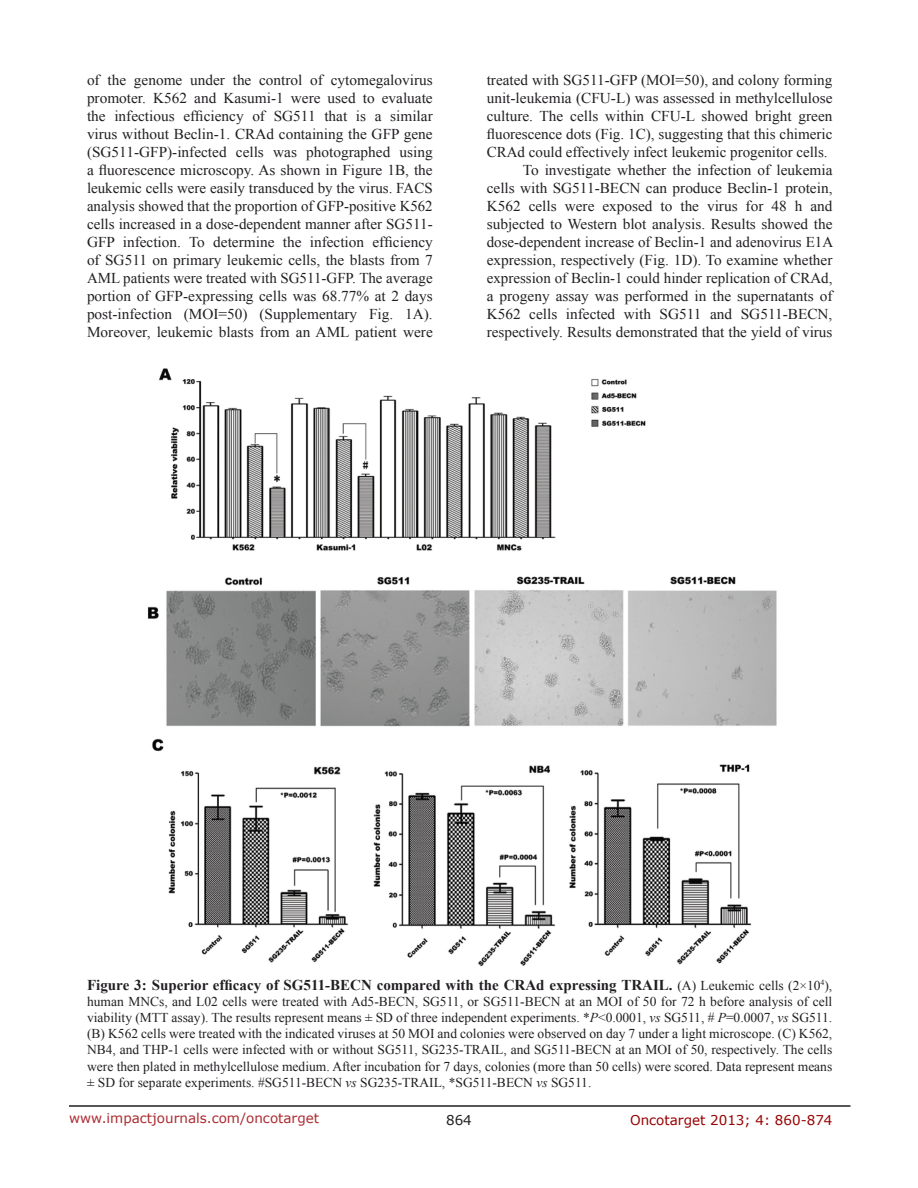
<style>
.page{position:relative;width:918px;height:1188px;background:#fff}
.page>*{position:absolute;margin:0;border:0;box-sizing:border-box;transform-origin:0 0}
.BodyText{font:15px/18px "Times New Roman";color:#221f22;text-align:justify}
.FigureText{font:700 15px "Times New Roman";color:#221f22}
.FigureText-2{font:13.5px/16.2px "Times New Roman";color:#221f22;text-align:justify}
.t1{font:13.5px "Verdana";color:#ac2b31}
.t2{font:13.5px "Verdana";color:#970000}
.t3{font:13.5px "Verdana";color:#221f22}
.s1{font-weight:400;font-size:13.5px}
.s2{font-style:italic}
</style>
<div class="page">
<hr style="left:69px;top:1105px;width:781px;height:2px;background:#231f20">
<img style="left:147px;top:368px;width:630px;height:599px">
<p class="BodyText" style="left:87px;top:71px;width:347px">of the genome under the control of cytomegalovirus promoter. K562 and Kasumi-1 were used to evaluate the infectious efficiency of SG511 that is a similar virus without Beclin-1. CRAd containing the GFP gene (SG511-GFP)-infected cells was photographed using a fluorescence microscopy. As shown in Figure 1B, the leukemic cells were easily transduced by the virus. FACS analysis showed that the proportion of GFP-positive K562 cells increased in a dose-dependent manner after SG511- GFP infection. To determine the infection efficiency of SG511 on primary leukemic cells, the blasts from 7<br>AML patients were treated with SG511-GFP. The average portion of GFP-expressing cells was 68.77% at 2 days post-infection (MOI=50) (Supplementary Fig. 1A).<br>Moreover, leukemic blasts from an AML patient were</p>
<p class="BodyText" style="left:487px;top:71px;width:347px">treated with SG511-GFP (MOI=50), and colony forming unit-leukemia (CFU-L) was assessed in methylcellulose culture. The cells within CFU-L showed bright green fluorescence dots (Fig. 1C), suggesting that this chimeric CRAd could effectively infect leukemic progenitor cells.</p>
<p class="BodyText" style="left:487px;top:161px;width:348px;text-indent:36px">To investigate whether the infection of leukemia cells with SG511-BECN can produce Beclin-1 protein, K562 cells were exposed to the virus for 48 h and subjected to Western blot analysis. Results showed the dose-dependent increase of Beclin-1 and adenovirus E1A expression, respectively (Fig. 1D). To examine whether expression of Beclin-1 could hinder replication of CRAd, a progeny assay was performed in the supernatants of K562 cells infected with SG511 and SG511-BECN, respectively. Results demonstrated that the yield of virus</p>
<p class="FigureText" style="left:87px;top:974px;width:747px">Figure 3: Superior efficacy of SG511-BECN compared with the CRAd expressing TRAIL. <span class="s1">(A) Leukemic cells (2×10</span><sup>4</sup><span class="s1">),</span></p>
<p class="FigureText-2" style="left:87px;top:993px;width:747px">human MNCs, and L02 cells were treated with Ad5-BECN, SG511, or SG511-BECN at an MOI of 50 for 72 h before analysis of cell viability (MTT assay). The results represent means ± SD of three independent experiments. *<span class="s2">P</span>&lt;0.0001, <span class="s2">vs</span> SG511, # <span class="s2">P</span>=0.0007, <span class="s2">vs</span> SG511. (B) K562 cells were treated with the indicated viruses at 50 MOI and colonies were observed on day 7 under a light microscope. (C) K562, NB4, and THP-1 cells were infected with or without SG511, SG235-TRAIL, and SG511-BECN at an MOI of 50, respectively. The cells were then plated in methylcellulose medium. After incubation for 7 days, colonies (more than 50 cells) were scored. Data represent means ± SD for separate experiments. #SG511-BECN <span class="s2">vs</span> SG235-TRAIL, *SG511-BECN <span class="s2">vs</span> SG511.</p>
<p class="t1" style="left:69px;top:1109px;width:252px">www.impactjournals.com/oncotarget</p>
<p class="t3" style="left:446px;top:1111px;width:27px">864</p>
<p class="t2" style="left:630px;top:1111px;width:204px">Oncotarget 2013; 4: 860-874</p>
</div>
